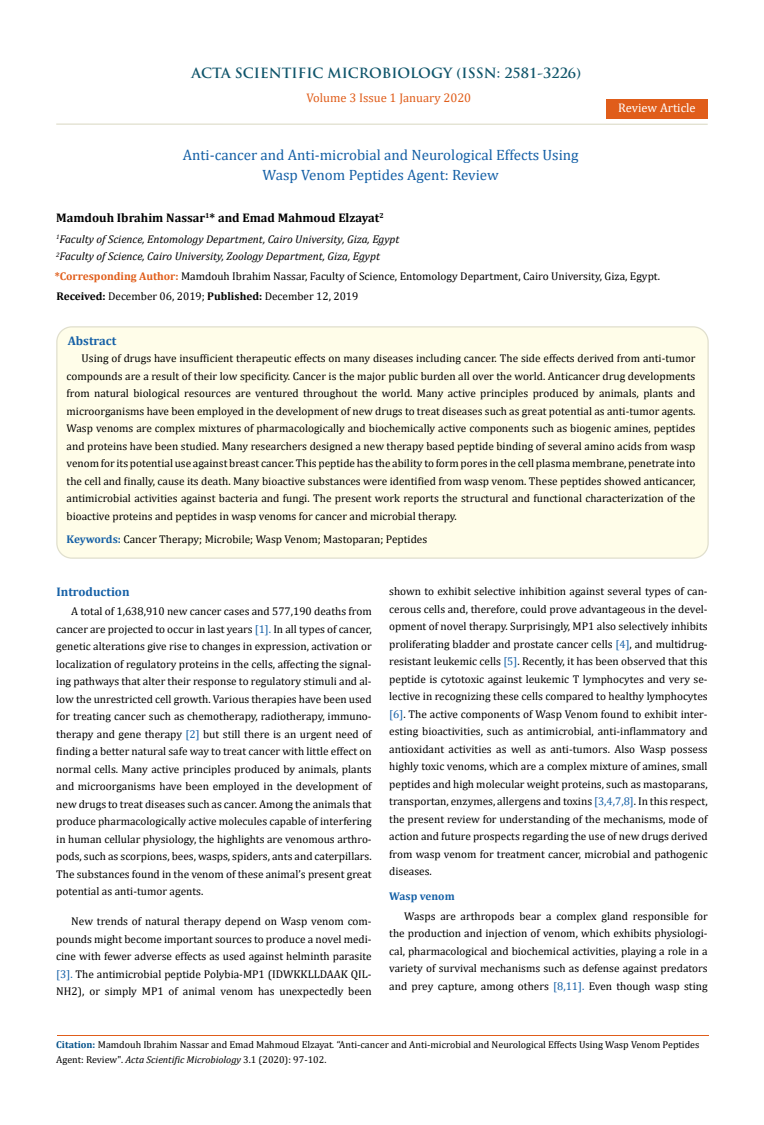
<style>
.page{position:relative;width:764px;height:1125px;background:#fff}
.page>*{position:absolute;margin:0;border:0;box-sizing:border-box;transform-origin:0 0}
.t1{font:15px/20px "Cambria";color:#1560a6;text-align:center}
.t2{font:700 13.75px "Trajan Pro";color:#0e546a}
.t3{font:700 12.5px "Cambria";color:#000}
.t4{font:12.5px "Cambria";color:#e05d1a}
.t5{font:700 12.5px "Cambria";color:#1560a6}
.t6{font:12.5px "Cambria";color:#fff}
.t7{font:11.25px/17.5px "Cambria";color:#000;text-align:justify}
.t8{font:italic 11.25px/17.5px "Cambria";color:#000}
.t9{font:700 11.25px "Cambria";color:#1560a6}
.t10{font:10px/15px "Cambria";color:#000}
.s1{font-weight:700;color:#e05d1a}
.s2{font-weight:700}
.s3{font-weight:700;color:#1560a6}
.s4{color:#1560a6}
.s5{font-weight:700;color:#035089}
.s6{font-style:italic}
</style>
<div class="page">
<div style="left:606px;top:99px;width:101px;height:20px;background:#e05d1a"></div>
<div style="left:57px;top:327px;width:651px;height:231px;background:#fffde9;border-radius:15px"></div>
<div style="left:56px;top:326px;width:653px;height:233px;border:1px solid #e0dfcd;border-radius:15px"></div>
<hr style="left:57px;top:1036px;width:652px;height:1px;background:#e05d1a">
<hr style="left:56px;top:123px;width:651px;height:2px;background:#e0dfcd">
<p class="t2" style="left:192px;top:64px;width:391px">ACTA SCIENTIFIC MICROBIOLOGY (ISSN: 2581-3226)</p>
<p class="t4" style="left:306px;top:91px;width:166px">Volume 3 Issue 1 January 2020</p>
<p class="t6" style="left:618px;top:100px;width:79px">Review Article</p>
<h1 class="t1" style="left:183px;top:145px;width:397px">Anti-cancer and Anti-microbial and Neurological Effects Using<br>Wasp Venom Peptides Agent: Review</h1>
<p class="t3" style="left:56px;top:209px;width:329px">Mamdouh Ibrahim Nassar<sup>1</sup>* and Emad Mahmoud Elzayat<sup>2</sup></p>
<p class="t8" style="left:56px;top:230px;width:345px"><sup>1</sup>Faculty of Science, Entomology Department, Cairo University, Giza, Egypt<br><sup>2</sup>Faculty of Science, Cairo University, Zoology Department, Giza, Egypt</p>
<p class="t7" style="left:55px;top:268px;width:607px"><span class="s1">*Corresponding Author:</span> Mamdouh Ibrahim Nassar, Faculty of Science, Entomology Department, Cairo University, Giza, Egypt.</p>
<p class="t7" style="left:56px;top:287px;width:303px"><span class="s2">Received:</span> December 06, 2019; <span class="s2">Published:</span> December 12, 2019</p>
<p class="t5" style="left:68px;top:332px;width:50px">Abstract</p>
<p class="t7" style="left:67px;top:350px;width:630px;text-indent:15px">Using of drugs have insufficient therapeutic effects on many diseases including cancer. The side effects derived from anti-tumor compounds are a result of their low specificity. Cancer is the major public burden all over the world. Anticancer drug developments from natural biological resources are ventured throughout the world. Many active principles produced by animals, plants and microorganisms have been employed in the development of new drugs to treat diseases such as great potential as anti-tumor agents.<br>Wasp venoms are complex mixtures of pharmacologically and biochemically active components such as biogenic amines, peptides and proteins have been studied. Many researchers designed a new therapy based peptide binding of several amino acids from wasp venom for its potential use against breast cancer. This peptide has the ability to form pores in the cell plasma membrane, penetrate into the cell and finally, cause its death. Many bioactive substances were identified from wasp venom. These peptides showed anticancer, antimicrobial activities against bacteria and fungi. The present work reports the structural and functional characterization of the bioactive proteins and peptides in wasp venoms for cancer and microbial therapy.</p>
<p class="t7" style="left:67px;top:530px;width:362px"><span class="s3">Keywords:</span> Cancer Therapy; Microbile; Wasp Venom; Mastoparan; Peptides</p>
<p class="t5" style="left:56px;top:583px;width:75px">Introduction</p>
<p class="t7" style="left:389px;top:582px;width:320px">shown to exhibit selective inhibition against several types of can&shy;cerous cells and, therefore, could prove advantageous in the devel&shy;opment of novel therapy. Surprisingly, MP1 also selectively inhibits proliferating bladder and prostate cancer cells <span class="s4">[4]</span>, and multidrug&shy;resistant leukemic cells <span class="s4">[5]</span>. Recently, it has been observed that this peptide is cytotoxic against leukemic T lymphocytes and very se&shy;lective in recognizing these cells compared to healthy lymphocytes <span class="s4">[6]</span>. The active components of Wasp Venom found to exhibit inter&shy;esting bioactivities, such as antimicrobial, anti-inflammatory and antioxidant activities as well as anti-tumors. Also Wasp possess highly toxic venoms, which are a complex mixture of amines, small peptides and high molecular weight proteins, such as mastoparans, transportan, enzymes, allergens and toxins <span class="s4">[3,4,7,8]</span>. In this respect, the present review for understanding of the mechanisms, mode of action and future prospects regarding the use of new drugs derived from wasp venom for treatment cancer, microbial and pathogenic diseases.</p>
<p class="t7" style="left:389px;top:907px;width:320px;text-indent:15px">Wasps are arthropods bear a complex gland responsible for the production and injection of venom, which exhibits physiologi&shy;cal, pharmacological and biochemical activities, playing a role in a variety of survival mechanisms such as defense against predators and prey capture, among others <span class="s4">[8,11].</span> Even though wasp sting</p>
<p class="t7" style="left:56px;top:603px;width:317px;text-indent:15px">A total of 1,638,910 new cancer cases and 577,190 deaths from cancer are projected to occur in last years <span class="s4">[1].</span> In all types of cancer, genetic alterations give rise to changes in expression, activation or localization of regulatory proteins in the cells, affecting the signal&shy;ing pathways that alter their response to regulatory stimuli and al&shy;low the unrestricted cell growth. Various therapies have been used for treating cancer such as chemotherapy, radiotherapy, immuno&shy;therapy and gene therapy <span class="s4">[2]</span> but still there is an urgent need of finding a better natural safe way to treat cancer with little effect on normal cells. Many active principles produced by animals, plants and microorganisms have been employed in the development of new drugs to treat diseases such as cancer. Among the animals that produce pharmacologically active molecules capable of interfering in human cellular physiology, the highlights are venomous arthro&shy;pods, such as scorpions, bees, wasps, spiders, ants and caterpillars.<br>The substances found in the venom of these animal’s present great potential as anti-tumor agents.</p>
<p class="t7" style="left:56px;top:913px;width:317px;text-indent:15px">New trends of natural therapy depend on Wasp venom com&shy;pounds might become important sources to produce a novel medi&shy;cine with fewer adverse effects as used against helminth parasite <span class="s4">[3].</span> The antimicrobial peptide Polybia-MP1 (IDWKKLLDAAK QIL-NH2), or simply MP1 of animal venom has unexpectedly been</p>
<p class="t9" style="left:389px;top:888px;width:67px">Wasp venom</p>
<p class="t10" style="left:56px;top:1037px;width:645px"><span class="s5">Citation:</span> Mamdouh Ibrahim Nassar and Emad Mahmoud Elzayat<span class="s6">.</span> “Anti-cancer and Anti-microbial and Neurological Effects Using Wasp Venom Peptides<br>Agent: Review". <span class="s6">Acta Scientific Microbiology</span> 3.1 (2020): 97-102.</p>
</div>
